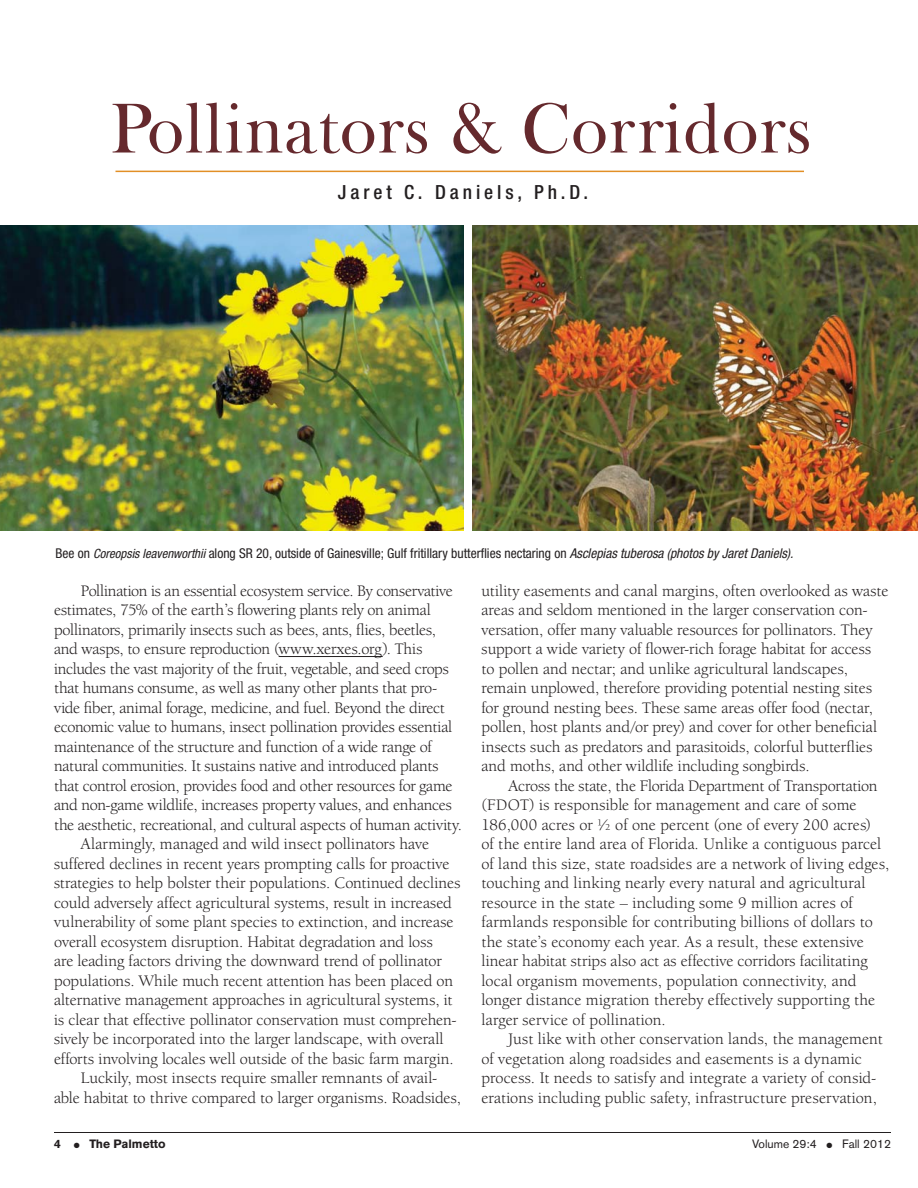
<style>
.page{position:relative;width:918px;height:1188px;background:#fff}
.page>*{position:absolute;margin:0;border:0;box-sizing:border-box;transform-origin:0 0}
.t1{font:72px "Frys Baskerville BT";color:#65292d}
.t2{font:500 condensed 19.5px "Helvetica Neue LT Std";letter-spacing:.2em;color:#231f20}
.t3{font:16.5px/19.5px "Berkeley Oldstyle IT Cby BT";color:#231f20}
.t4{font:condensed 13.5px "Helvetica Neue LT Std";color:#231f20}
.t5{font:12px "Akzidenz Grotesk BE";color:#231f20}
.t6{font:700 12px "Akzidenz Grotesk BE";color:#231f20}
.s1{font-style:italic;font-size:12.75px}
.s2{font-style:italic}
</style>
<div class="page">
<hr style="left:54px;top:1132px;width:837px;height:1px;background:#231f20">
<hr style="left:116px;top:171px;width:688px;height:1px;background:#e28f26">
<hr style="left:279px;top:656px;width:104px;height:1px;background:#231f20">
<img style="left:0;top:225px;width:464px;height:306px">
<img style="left:473px;top:225px;width:445px;height:306px">
<h1 class="t1" style="left:110px;top:86px;width:705px">Pollinators &amp; Corridors</h1>
<p class="t2" style="left:338px;top:180px;width:252px">Jaret C. Daniels, Ph.D.</p>
<p class="t4" style="left:56px;top:549px;width:739px">Bee on <span class="s1">Coreopsis leavenworthii</span> along SR 20, outside of Gainesville; Gulf fritillary butterflies nectaring on <span class="s2">Asclepias tuberosa (photos by Jaret Daniels).</span></p>
<p class="t3" style="left:81px;top:582px;width:373px">Pollination is an essential ecosystem service. By conservative</p>
<p class="t3" style="left:54px;top:602px;width:378px">estimates, 75% of the earth’s flowering plants rely on animal</p>
<p class="t3" style="left:54px;top:621px;width:384px">pollinators, primarily insects such as bees, ants, flies, beetles,</p>
<p class="t3" style="left:54px;top:641px;width:370px">and wasps, to ensure reproduction (www.xerxes.org). This</p>
<p class="t3" style="left:54px;top:660px;width:396px">includes the vast majority of the fruit, vegetable, and seed crops</p>
<p class="t3" style="left:54px;top:680px;width:385px">that humans consume, as well as many other plants that pro-</p>
<p class="t3" style="left:54px;top:699px;width:392px">vide fiber, animal forage, medicine, and fuel. Beyond the direct</p>
<p class="t3" style="left:54px;top:719px;width:400px">economic value to humans, insect pollination provides essential</p>
<p class="t3" style="left:54px;top:738px;width:379px">maintenance of the structure and function of a wide range of</p>
<p class="t3" style="left:54px;top:758px;width:386px">natural communities. It sustains native and introduced plants</p>
<p class="t3" style="left:54px;top:777px;width:400px">that control erosion, provides food and other resources for game</p>
<p class="t3" style="left:54px;top:797px;width:399px">and non-game wildlife, increases property values, and enhances</p>
<p class="t3" style="left:54px;top:816px;width:409px">the aesthetic, recreational, and cultural aspects of human activity.</p>
<p class="t3" style="left:81px;top:836px;width:350px">Alarmingly, managed and wild insect pollinators have</p>
<p class="t3" style="left:54px;top:855px;width:397px">suffered declines in recent years prompting calls for proactive</p>
<p class="t3" style="left:54px;top:875px;width:408px">strategies to help bolster their populations. Continued declines</p>
<p class="t3" style="left:54px;top:894px;width:399px">could adversely affect agricultural systems, result in increased</p>
<p class="t3" style="left:54px;top:914px;width:401px">vulnerability of some plant species to extinction, and increase</p>
<p class="t3" style="left:54px;top:933px;width:380px">overall ecosystem disruption. Habitat degradation and loss</p>
<p class="t3" style="left:54px;top:953px;width:389px">are leading factors driving the downward trend of pollinator</p>
<p class="t3" style="left:54px;top:972px;width:401px">populations. While much recent attention has been placed on</p>
<p class="t3" style="left:54px;top:992px;width:400px">alternative management approaches in agricultural systems, it</p>
<p class="t3" style="left:54px;top:1011px;width:404px">is clear that effective pollinator conservation must comprehen-</p>
<p class="t3" style="left:54px;top:1031px;width:391px">sively be incorporated into the larger landscape, with overall</p>
<p class="t3" style="left:54px;top:1050px;width:401px">efforts involving locales well outside of the basic farm margin.</p>
<p class="t3" style="left:81px;top:1070px;width:358px">Luckily, most insects require smaller remnants of avail-</p>
<p class="t3" style="left:54px;top:1089px;width:408px">able habitat to thrive compared to larger organisms. Roadsides,</p>
<p class="t3" style="left:482px;top:582px;width:408px">utility easements and canal margins, often overlooked as waste areas and seldom mentioned in the larger conservation con&shy;versation, offer many valuable resources for pollinators. They support a wide variety of flower-rich forage habitat for access to pollen and nectar; and unlike agricultural landscapes, remain unplowed, therefore providing potential nesting sites for ground nesting bees. These same areas offer food (nectar, pollen, host plants and/or prey) and cover for other beneficial insects such as predators and parasitoids, colorful butterflies and moths, and other wildlife including songbirds.</p>
<p class="t3" style="left:482px;top:777px;width:409px;text-indent:27px">Across the state, the Florida Department of Transportation (FDOT) is responsible for management and care of some 186,000 acres or ½ of one percent (one of every 200 acres)<br>of the entire land area of Florida. Unlike a contiguous parcel of land this size, state roadsides are a network of living edges, touching and linking nearly every natural and agricultural resource in the state – including some 9 million acres of farmlands responsible for contributing billions of dollars to the state’s economy each year. As a result, these extensive linear habitat strips also act as effective corridors facilitating local organism movements, population connectivity, and longer distance migration thereby effectively supporting the larger service of pollination.</p>
<p class="t3" style="left:482px;top:1031px;width:403px;text-indent:27px">Just like with other conservation lands, the management of vegetation along roadsides and easements is a dynamic process. It needs to satisfy and integrate a variety of consid&shy;erations including public safety, infrastructure preservation,</p>
<p class="t6" style="left:54px;top:1139px;width:113px">4 ● The Palmetto</p>
<p class="t5" style="left:752px;top:1139px;width:140px">Volume 29:4 ● Fall 2012</p>
</div>
